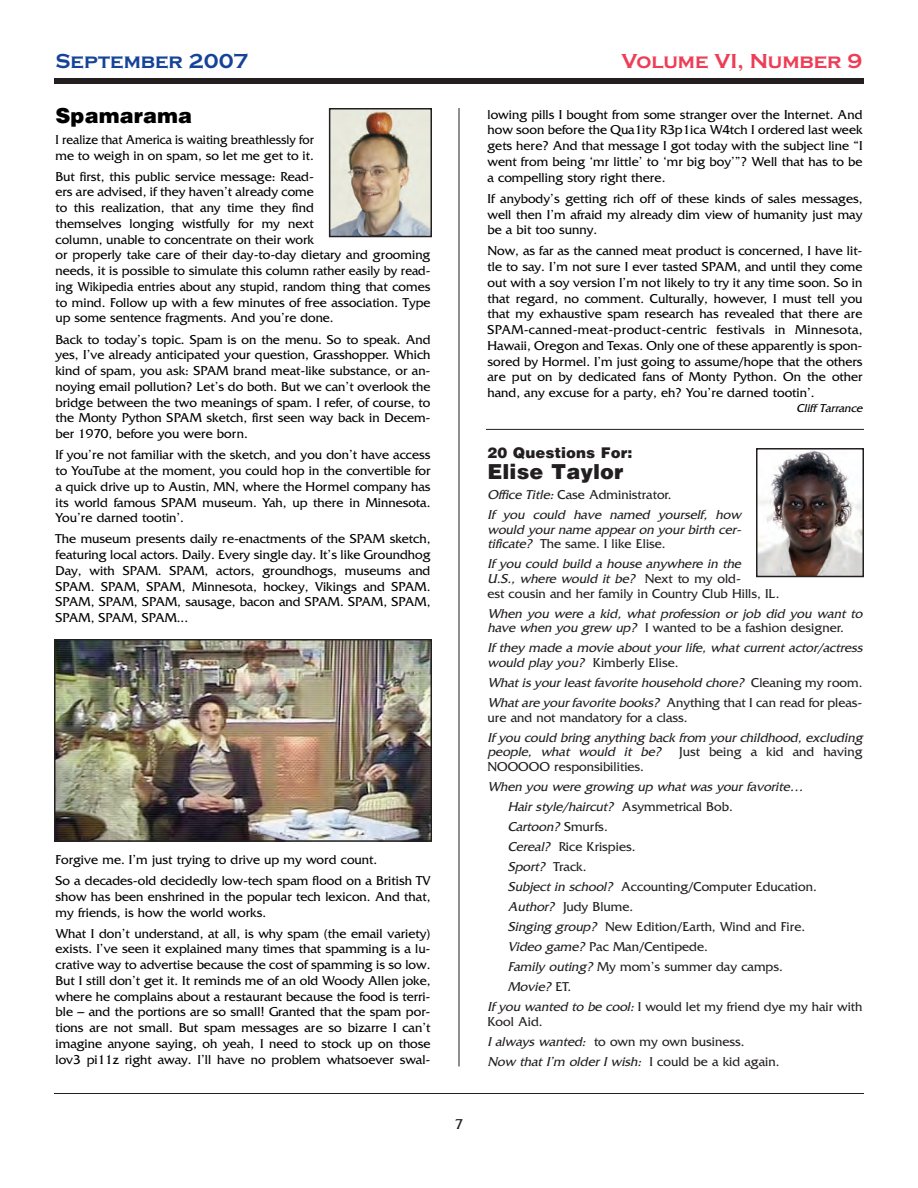
<style>
.page{position:relative;width:918px;height:1188px;background:#fff}
.page>*{position:absolute;margin:0;border:0;box-sizing:border-box;transform-origin:0 0}
.t1{font:700 21px "Copperplate Gothic";color:#ee3d56}
.t2{font:700 21px "Copperplate Gothic";color:#154398}
.t3{font:900 21px "Helvetica";color:#231f20}
.t4{font:900 21px "Helvetica";color:#000}
.t5{font:900 15px "Helvetica";color:#231f20}
.t6{font:15px "Friz Quadrata";color:#231f20}
.t7{font:13.5px/15.8px "Friz Quadrata";color:#000;text-align:justify}
.t8{font:italic 13.5px/14.7px "Friz Quadrata";color:#231f20}
.t9{font:13.5px/14.5px "Friz Quadrata";color:#231f20}
.t10{font:13.5px/15.8px "Friz Quadrata";color:#000;scale:.95 1}
.t11{font:italic 12px "Friz Quadrata";color:#000}
.s1{font-style:normal}
.s2{font-style:italic}
</style>
<div class="page">
<hr style="left:54px;top:1093px;width:810px;height:1px;background:#231f20">
<div style="left:54px;top:78px;width:810px;height:6px;background:#231f20"></div>
<hr style="left:459px;top:108px;width:1px;height:958px;background:#231f20">
<img style="left:332px;top:111px;width:97px;height:123px">
<div style="left:329px;top:108px;width:103px;height:129px;border:2px solid #231f20"></div>
<img style="left:759px;top:451px;width:102px;height:123px">
<div style="left:756px;top:448px;width:108px;height:129px;border:2px solid #231f20"></div>
<hr style="left:486px;top:429px;width:378px;height:1px;background:#231f20">
<img style="left:57px;top:642px;width:372px;height:197px">
<div style="left:54px;top:639px;width:378px;height:203px;border:2px solid #231f20"></div>
<h1 class="t2" style="left:56px;top:48px;width:194px">September 2007</h1>
<h1 class="t1" style="left:621px;top:48px;width:242px">Volume VI, Number 9</h1>
<h1 class="t4" style="left:56px;top:103px;width:138px">Spamarama</h1>
<p class="t10" style="left:56px;top:131px;width:274px">I realize that America is waiting breathlessly for me to weigh in on spam, so let me get to it.</p>
<p class="t7" style="left:55px;top:168px;width:377px;text-align:left">But first, this public service message: Read-<br>ers are advised, if they haven’t already come<br>to this realization, that any time they find<br>themselves longing wistfully for my next<br>column, unable to concentrate on their work<br>or properly take care of their day-to-day dietary and grooming needs, it is possible to simulate this column rather easily by read&shy;ing Wikipedia entries about any stupid, random thing that comes to mind. Follow up with a few minutes of free association. Type up some sentence fragments. And you’re done.</p>
<p class="t7" style="left:56px;top:331px;width:377px">Back to today’s topic. Spam is on the menu. So to speak. And yes, I’ve already anticipated your question, Grasshopper. Which kind of spam, you ask: SPAM brand meat-like substance, or an&shy;noying email pollution? Let’s do both. But we can’t overlook the bridge between the two meanings of spam. I refer, of course, to the Monty Python SPAM sketch, first seen way back in Decem&shy;ber 1970, before you were born.</p>
<p class="t7" style="left:56px;top:447px;width:377px">If you’re not familiar with the sketch, and you don’t have access to YouTube at the moment, you could hop in the convertible for a quick drive up to Austin, MN, where the Hormel company has its world famous SPAM museum. Yah, up there in Minnesota.<br>You’re darned tootin’.</p>
<p class="t7" style="left:56px;top:531px;width:377px">The museum presents daily re-enactments of the SPAM sketch, featuring local actors. Daily. Every single day. It’s like Groundhog Day, with SPAM. SPAM, actors, groundhogs, museums and SPAM. SPAM, SPAM, Minnesota, hockey, Vikings and SPAM.<br>SPAM, SPAM, SPAM, sausage, bacon and SPAM. SPAM, SPAM, SPAM, SPAM, SPAM...</p>
<p class="t7" style="left:56px;top:849px;width:376px;line-height:21.1px">Forgive me. I’m just trying to drive up my word count.<br>So a decades-old decidedly low-tech spam flood on a British TV</p>
<p class="t7" style="left:56px;top:888px;width:377px">show has been enshrined in the popular tech lexicon. And that, my friends, is how the world works.</p>
<p class="t7" style="left:56px;top:925px;width:377px">What I don’t understand, at all, is why spam (the email variety) exists. I’ve seen it explained many times that spamming is a lu&shy;crative way to advertise because the cost of spamming is so low.<br>But I still don’t get it. It reminds me of an old Woody Allen joke, where he complains about a restaurant because the food is terri&shy;ble – and the portions are so small! Granted that the spam por&shy;tions are not small. But spam messages are so bizarre I can’t imagine anyone saying, oh yeah, I need to stock up on those lov3 pi11z right away. I’ll have no problem whatsoever swal-</p>
<p class="t6" style="left:455px;top:1115px;width:10px">7</p>
<p class="t7" style="left:488px;top:106px;width:377px">lowing pills I bought from some stranger over the Internet. And how soon before the Qua1ity R3p1ica W4tch I ordered last week gets here? And that message I got today with the subject line “I went from being ‘mr little’ to ‘mr big boy’”? Well that has to be a compelling story right there.</p>
<p class="t7" style="left:488px;top:190px;width:377px">If anybody’s getting rich off of these kinds of sales messages, well then I’m afraid my already dim view of humanity just may be a bit too sunny.</p>
<p class="t7" style="left:488px;top:243px;width:377px">Now, as far as the canned meat product is concerned, I have lit&shy;tle to say. I’m not sure I ever tasted SPAM, and until they come out with a soy version I’m not likely to try it any time soon. So in that regard, no comment. Culturally, however, I must tell you that my exhaustive spam research has revealed that there are SPAM-canned-meat-product-centric festivals in Minnesota, Hawaii, Oregon and Texas. Only one of these apparently is spon&shy;sored by Hormel. I’m just going to assume/hope that the others are put on by dedicated fans of Monty Python. On the other hand, any excuse for a party, eh? You’re darned tootin’.</p>
<p class="t11" style="left:797px;top:401px;width:69px">Cliff Tarrance</p>
<p class="t5" style="left:488px;top:444px;width:147px">20 Questions For:</p>
<h1 class="t3" style="left:488px;top:460px;width:138px">Elise Taylor</h1>
<p class="t8" style="left:488px;top:484px;width:255px;line-height:20.1px">Office Title: <span class="s1">Case Administrator.<br></span>If you could have named yourself, how</p>
<p class="t8" style="left:487px;top:522px;width:257px">would your name appear on your birth cer&shy;tificate? <span class="s1">The same. I like Elise.</span></p>
<p class="t9" style="left:487px;top:556px;width:293px"><span class="s2">If you could build a house anywhere in the<br>U.S., where would it be?</span> Next to my old-<br>est cousin and her family in Country Club Hills, IL.</p>
<p class="t8" style="left:487px;top:606px;width:378px">When you were a kid, what profession or job did you want to have when you grew up? <span class="s1">I wanted to be a fashion designer.</span></p>
<p class="t8" style="left:487px;top:640px;width:378px">If they made a movie about your life, what current actor/actress would play you? <span class="s1">Kimberly Elise.</span></p>
<p class="t8" style="left:488px;top:672px;width:377px;line-height:20.1px">What is your least favorite household chore? <span class="s1">Cleaning my r oom.<br></span>What are your favorite books? <span class="s1">Anything that I can read for pleas-</span></p>
<p class="t9" style="left:487px;top:710px;width:202px">ure and not mandatory for a class.</p>
<p class="t8" style="left:487px;top:730px;width:377px;text-align:justify">If you could bring anything back from your childhood, excluding people, what would it be? <span class="s1">Just being a kid and having NOOOOO responsibilities.</span></p>
<p class="t8" style="left:488px;top:779px;width:319px">When you were growing up what was your favorite…</p>
<p class="t8" style="left:508px;top:799px;width:227px">Hair style/haircut? <span class="s1">Asymmetrical Bob.</span></p>
<p class="t8" style="left:508px;top:819px;width:102px">Cartoon? <span class="s1">Smurfs.</span></p>
<p class="t9" style="left:508px;top:839px;width:129px"><span class="s2">Cereal?</span> Rice Krispies.</p>
<p class="t8" style="left:508px;top:859px;width:80px">Sport? <span class="s1">Track.</span></p>
<p class="t9" style="left:508px;top:879px;width:311px"><span class="s2">Subject in school?</span> Accounting/Computer Education.</p>
<p class="t9" style="left:508px;top:899px;width:127px"><span class="s2">Author?</span> Judy Blume.</p>
<p class="t9" style="left:508px;top:919px;width:299px"><span class="s2">Singing group?</span> New Edition/Earth, Wind and Fire.</p>
<p class="t9" style="left:508px;top:939px;width:202px"><span class="s2">Video game?</span> Pac Man/Centipede.</p>
<p class="t9" style="left:508px;top:959px;width:277px"><span class="s2">Family outing?</span> My mom’s summer day camps.</p>
<p class="t8" style="left:508px;top:979px;width:65px">Movie? <span class="s1">ET.</span></p>
<p class="t9" style="left:488px;top:999px;width:377px"><span class="s2">If you wanted to be cool:</span> I would let my friend dye my hair with</p>
<p class="t9" style="left:487px;top:1011px;width:293px;line-height:20.1px">Kool Aid.<br><span class="s2">I always wanted:</span> to own my own business.<br><span class="s2">Now that I’m older I wish:</span> I could be a kid again.</p>
</div>
